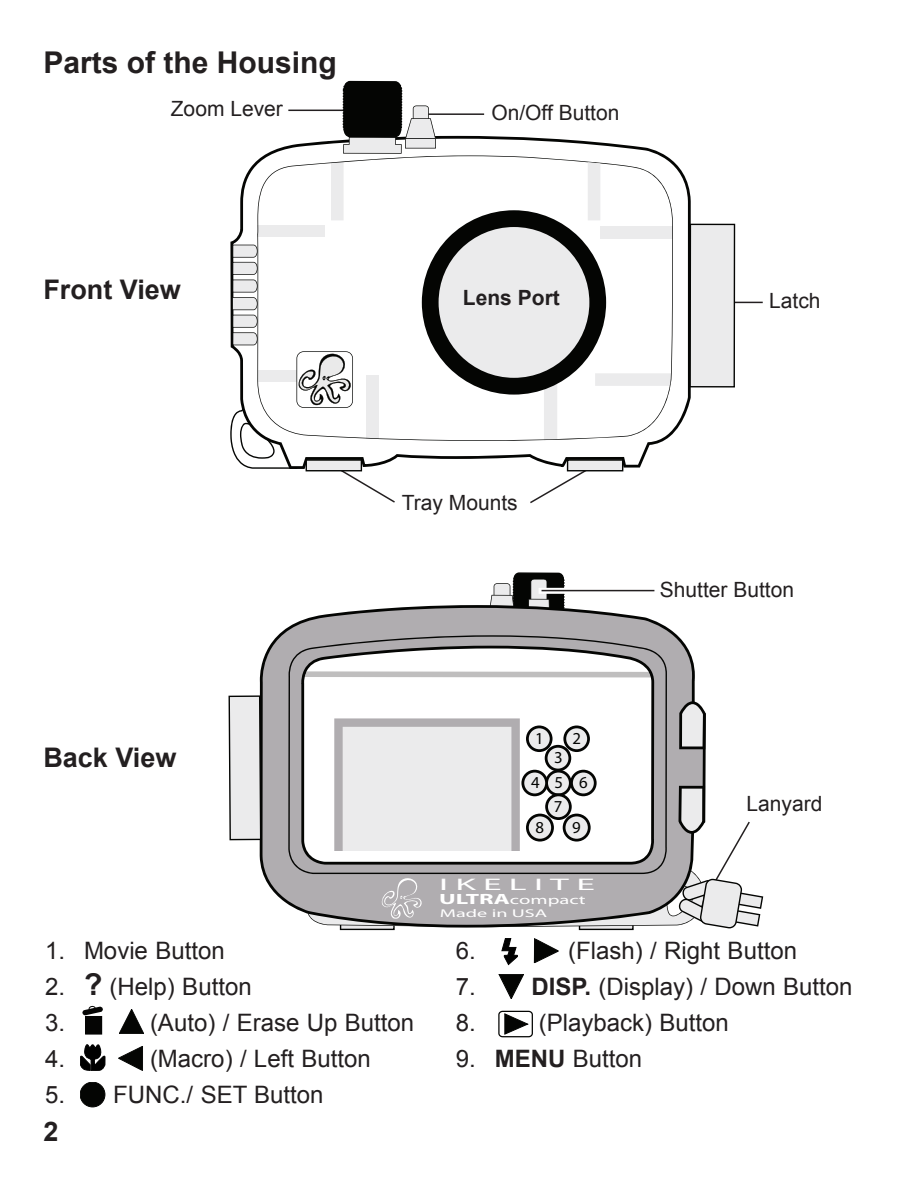
<style>
.page{position:relative;width:918px;height:1188px;background:#fff}
.page>*{position:absolute;margin:0;border:0;box-sizing:border-box;transform-origin:0 0}
.t1{font:700 30px "Arial";color:#231f20}
.t2{font:700 27px "Arial";color:#231f20}
.t3{font:24px/36px "Arial";color:#231f20}
.t4{font:21px "Arial";color:#231f20}
.t5{font:700 21px "Arial";color:#231f20}
.t6{font:16.8px/24px "Myriad";color:#040503}
.t7{font:16.8px "Myriad";letter-spacing:.195em;color:#fff;scale:2.25 1}
.t8{font:12.6px "Myriad Pro";color:#fff;scale:1.64 1}
.t9{font:11.4px "Myriad";color:#fff;scale:1.79 1}
.s1{font-weight:700;font-size:15px}
.s2{font-weight:700;font-size:30px}
.s3{font-weight:700}
</style>
<div class="page">
<hr style="left:421px;top:113px;width:63px;height:2px;background:#231f20">
<hr style="left:703px;top:302px;width:60px;height:1px;background:#231f20">
<div style="left:86px;top:1016px;width:16px;height:18px;background:#050504"></div>
<div style="left:85px;top:1016px;width:17px;height:18px;border:1px solid #050504"></div>
<svg style="left:82px;top:1006px;width:21px;height:11px"></svg>
<div style="left:88px;top:1006px;width:8px;height:6px;border:1px solid #050504;border-radius:2px"></div>
<svg style="left:80px;top:1045px;width:25px;height:25px"></svg>
<div style="left:80px;top:1082px;width:25px;height:25px;background:#040503;border-radius:50%"></div>
<div style="left:80px;top:1082px;width:25px;height:25px;border:1px solid #040503;border-radius:50%"></div>
<svg style="left:119px;top:1009px;width:25px;height:25px"></svg>
<svg style="left:499px;top:974px;width:25px;height:25px"></svg>
<svg style="left:534px;top:940px;width:25px;height:23px"></svg>
<svg style="left:118px;top:1046px;width:25px;height:25px"></svg>
<svg style="left:504px;top:1013px;width:24px;height:22px"></svg>
<div style="left:498px;top:1011px;width:35px;height:26px;border:1px solid #040503;border-radius:4px"></div>
<svg style="left:502px;top:940px;width:16px;height:25px"></svg>
<hr style="left:288px;top:110px;width:63px;height:1px;background:#231f20">
<svg style="left:493px;top:572px;width:72px;height:21px"></svg>
<svg style="left:257px;top:593px;width:377px;height:347px"></svg>
<svg style="left:260px;top:605px;width:435px;height:323px;fill:#b0adb0"></svg>
<svg style="left:288px;top:635px;width:379px;height:239px"></svg>
<svg style="left:229px;top:695px;width:32px;height:145px;background:#d3d3d3"></svg>
<svg style="left:308px;top:689px;width:455px;height:241px"></svg>
<svg style="left:304px;top:671px;width:348px;height:6px;background:#c3c2c2"></svg>
<svg style="left:230px;top:136px;width:461px;height:333px"></svg>
<svg style="left:689px;top:224px;width:46px;height:164px;background:#d7d7d8"></svg>
<svg style="left:257px;top:155px;width:416px;height:286px"></svg>
<svg style="left:232px;top:245px;width:26px;height:100px"></svg>
<svg style="left:528px;top:459px;width:95px;height:45px"></svg>
<svg style="left:230px;top:351px;width:167px;height:152px"></svg>
<svg style="left:343px;top:81px;width:93px;height:73px"></svg>
<svg style="left:422px;top:162px;width:249px;height:233px"></svg>
<svg style="left:539px;top:588px;width:113px;height:6px"></svg>
<hr style="left:542px;top:590px;width:112px;height:1px;background:#231f20">
<p class="t1" style="left:43px;top:46px;width:295px">Parts of the Housing</p>
<p class="t4" style="left:171px;top:97px;width:114px">Zoom Lever</p>
<p class="t2" style="left:43px;top:274px;width:139px">Front View</p>
<p class="t4" style="left:491px;top:101px;width:130px">On/Off Button</p>
<p class="t5" style="left:463px;top:286px;width:98px">Lens Port</p>
<p class="t4" style="left:769px;top:289px;width:53px">Latch</p>
<p class="t2" style="left:43px;top:742px;width:135px">Back View</p>
<p class="t4" style="left:402px;top:491px;width:117px">Tray Mounts</p>
<p class="t6" style="left:535px;top:728px;width:10px">1</p>
<p class="t6" style="left:572px;top:727px;width:10px">2</p>
<p class="t6" style="left:531px;top:772px;width:10px">4</p>
<p class="t6" style="left:536px;top:817px;width:10px">8</p>
<p class="t6" style="left:554px;top:747px;width:10px">3</p>
<p class="t6" style="left:554px;top:772px;width:35px">5 6<br>7</p>
<p class="t6" style="left:572px;top:817px;width:10px">9</p>
<p class="t7" style="left:439px;top:878px;width:71px">IKELITE</p>
<p class="t8" style="left:439px;top:895px;width:91px"><span class="s1">ULTRA</span>compact</p>
<p class="t9" style="left:440px;top:909px;width:61px">Made in USA</p>
<p class="t4" style="left:660px;top:578px;width:136px">Shutter Button</p>
<p class="t4" style="left:747px;top:792px;width:77px">Lanyard</p>
<p class="t3" style="left:45px;top:932px;width:181px">1. Movie Button</p>
<p class="t3" style="left:45px;top:968px;width:208px">2. <span class="s2">?</span> (Help) Button<br>3.</p>
<p class="t3" style="left:150px;top:1004px;width:266px">(Auto) / Erase Up Button</p>
<p class="t3" style="left:45px;top:1040px;width:22px">4.</p>
<p class="t3" style="left:150px;top:1040px;width:222px">(Macro) / Left Button</p>
<p class="t3" style="left:45px;top:1076px;width:280px">5. FUNC./ SET Button</p>
<p class="t2" style="left:43px;top:1117px;width:17px">2</p>
<p class="t3" style="left:456px;top:932px;width:22px">6.</p>
<p class="t3" style="left:568px;top:932px;width:230px">(Flash) / Right Button</p>
<p class="t3" style="left:456px;top:968px;width:398px">7. <span class="s3">DISP.</span> (Display) / Down Button<br>8.</p>
<p class="t3" style="left:539px;top:1004px;width:192px">(Playback) Button</p>
<p class="t3" style="left:456px;top:1040px;width:188px">9. <span class="s3">MENU</span> Button</p>
</div>
